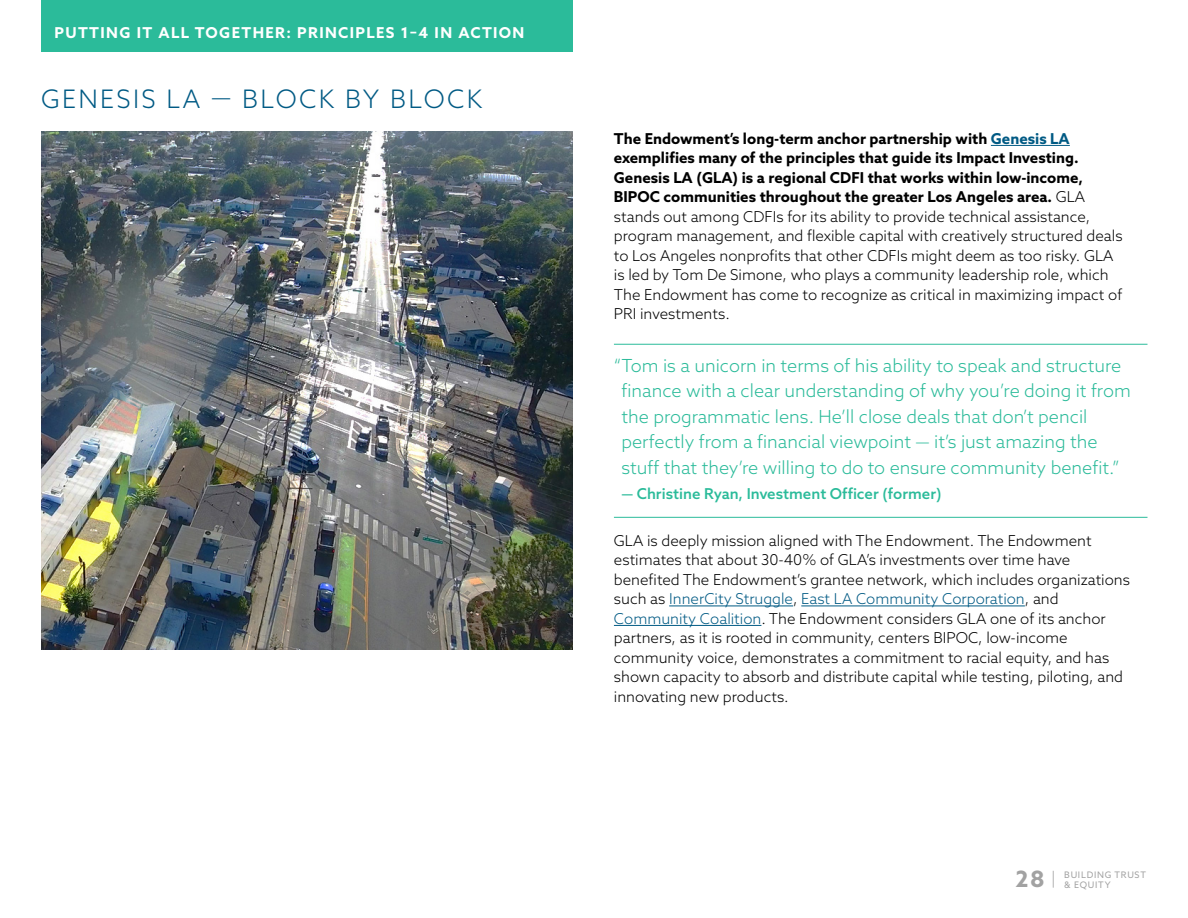
<style>
.page{position:relative;width:1188px;height:918px;background:#fff}
.page>*{position:absolute;margin:0;border:0;box-sizing:border-box;transform-origin:0 0}
.Headline_1{font:300 25.5px "Azo Sans";letter-spacing:.09em;color:#005a84}
.t1{font:700 22.5px "Azo Sans";color:#a2a2a2}
.In_Body_Quote{font:300 18px/25.5px "Azo Sans";color:#2bbb9a}
.Body{font:300 15px/19.5px "Azo Sans";color:#000}
.Chart_heading{font:700 15px "Azo Sans";letter-spacing:.09em;color:#fff}
.In_Body_Quote-2{font:500 15px "Azo Sans";color:#2bbb9a}
.t2{font:9px/10.8px "Azo Sans";letter-spacing:.08em;color:#a2a2a2}
.s1{font-weight:700}
.s2{font-weight:700;color:#005a84}
.s3{color:#005a84}
.s4{font-weight:300;font-size:16.5px}
</style>
<div class="page">
<div style="left:41px;top:0;width:531px;height:51px;background:#2bbb9a"></div>
<img style="left:41px;top:132px;width:531px;height:517px">
<hr style="left:991px;top:145px;width:79px;height:1px;background:#005a84">
<hr style="left:614px;top:344px;width:534px;height:1px;background:#2bbb9a">
<hr style="left:614px;top:517px;width:534px;height:1px;background:#2bbb9a">
<hr style="left:669px;top:606px;width:124px;height:1px;background:#005a84">
<hr style="left:801px;top:606px;width:224px;height:1px;background:#005a84">
<hr style="left:614px;top:625px;width:147px;height:1px;background:#005a84">
<p class="Chart_heading" style="left:55px;top:22px;width:471px">PUTTING IT ALL TOGETHER: PRINCIPLES 1–4 IN ACTION</p>
<p class="Headline_1" style="left:41px;top:82px;width:443px">GENESIS LA — BLOCK BY BLOCK</p>
<p class="Body" style="left:614px;top:128px;width:510px"><span class="s1">The Endowment’s long-term anchor partnership with</span> <span class="s2">Genesis LA </span><span class="s1">exemplifies many of the principles that guide its Impact Investing.<br>Genesis LA (GLA) is a regional CDFI that works within low-income, BIPOC communities throughout the greater Los Angeles area.</span> GLA stands out among CDFIs for its ability to provide technical assistance, program management, and flexible capital with creatively structured deals to Los Angeles nonprofits that other CDFIs might deem as too risky. GLA is led by Tom De Simone, who plays a community leadership role, which The Endowment has come to recognize as critical in maximizing impact of PRI investments.</p>
<p class="In_Body_Quote" style="left:621px;top:352px;width:511px;text-indent:-8px">“Tom is a unicorn in terms of his ability to speak and structure finance with a clear understanding of why you’re doing it from the programmatic lens. He’ll close deals that don’t pencil perfectly from a financial viewpoint — it’s just amazing the stuff that they’re willing to do to ensure community benefit.”</p>
<p class="In_Body_Quote-2" style="left:621px;top:484px;width:322px">— Christine Ryan, Investment Officer (former)</p>
<p class="Body" style="left:614px;top:530px;width:518px">GLA is deeply mission aligned with The Endowment. The Endowment estimates that about 30-40% of GLA’s investments over time have benefited The Endowment’s grantee network, which includes organizations such as <span class="s3">InnerCity Struggle</span>, <span class="s3">East LA Community Corporation</span>, and <span class="s3">Community Coalition</span>. The Endowment considers GLA one of its anchor partners, as it is rooted in community, centers BIPOC, low-income community voice, demonstrates a commitment to racial equity, and has shown capacity to absorb and distribute capital while testing, piloting, and innovating new products.</p>
<p class="t1" style="left:1015px;top:864px;width:42px">28 <span class="s4">|</span></p>
<p class="t2" style="left:1064px;top:869px;width:83px">BUILDING TRUST &amp; EQUITY</p>
</div>
